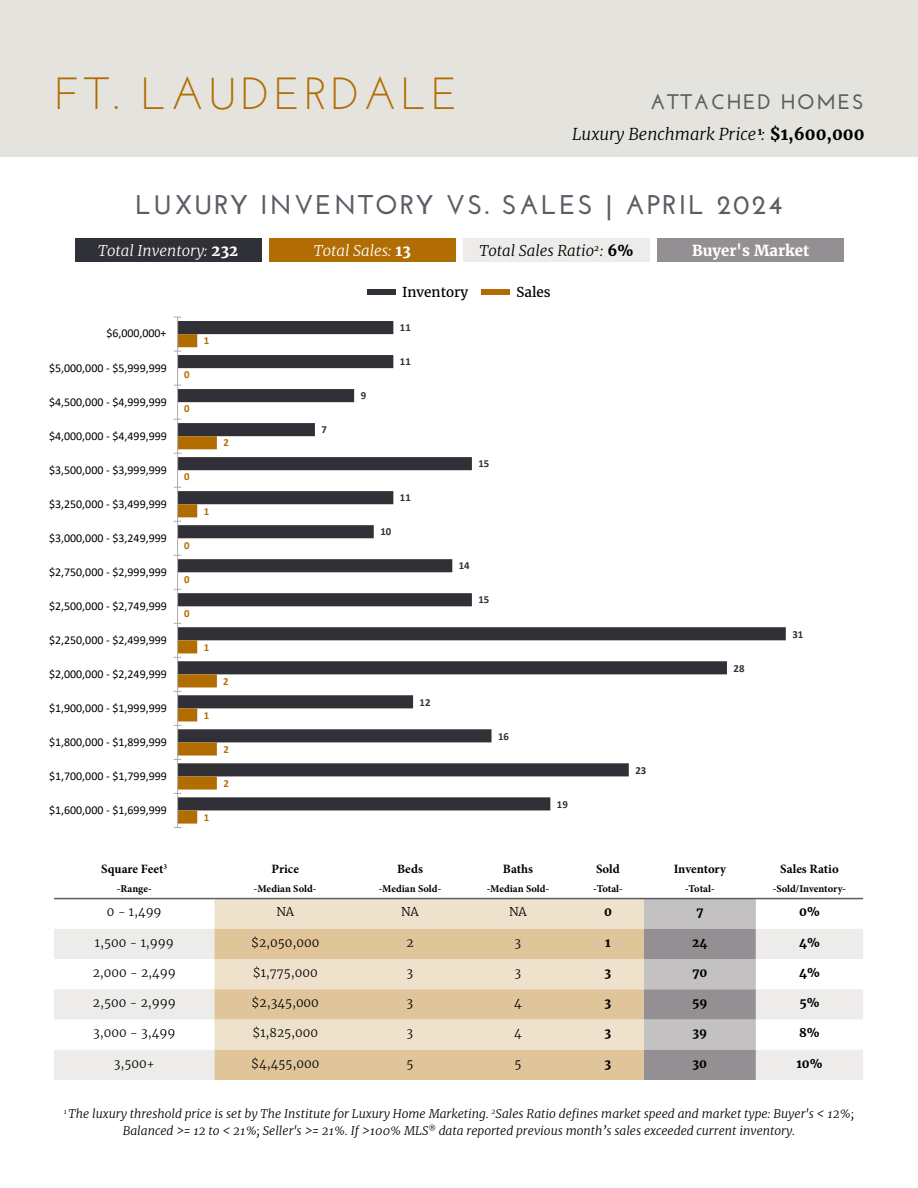
<style>
.page{position:relative;width:918px;height:1188px;background:#fff}
.page>*{position:absolute;margin:0;border:0;box-sizing:border-box;transform-origin:0 0}
.t1{font:45px "Josefin Sans";letter-spacing:.08em;color:#b16d03}
.t2{font:700 27px "Josefin Sans";letter-spacing:.08em;color:#5c5c65}
.t3{font:700 21px "Josefin Sans";letter-spacing:.08em;color:#5c5c65}
.t4{font:italic 300 16.5px "Merriweather";color:#000}
.t5{font:italic 300 15px "Merriweather";color:#fff}
.t6{font:italic 300 15px "Merriweather";color:#000}
.t7{font:700 15px "Merriweather";color:#fff}
.t8{font:13.5px "Merriweather";color:#000}
.t9{font:700 12.75px "Minion Pro";color:#000}
.t10{font:12px "Calibri";color:#000}
.t11{font:italic 300 12px/16.5px "Merriweather";color:#000;text-align:center}
.t12{font:300 12px "Merriweather";color:#000}
.t13{font:700 12px "Merriweather";color:#000}
.t14{font:700 10.8px "Calibri";color:#303036}
.t15{font:700 10.8px "Calibri";color:#b26d01}
.t16{font:700 10.5px "Minion Pro";color:#000}
.s1{font-weight:700;font-style:normal}
</style>
<div class="page">
<div style="left:0;top:0;width:918px;height:158px;background:#e5e3dd"></div>
<div style="left:215px;top:899px;width:429px;height:30px;background:#efe2cd"></div>
<svg style="left:54px;top:929px;width:809px;height:151px;fill:#edecea"></svg>
<svg style="left:215px;top:929px;width:429px;height:151px;background:#e6d0ae"></svg>
<svg style="left:644px;top:899px;width:112px;height:181px;background:#aca8ab"></svg>
<hr style="left:54px;top:898px;width:161px;height:1px;background:#5c5c65">
<hr style="left:215px;top:898px;width:141px;height:1px;background:#5c5c65">
<hr style="left:356px;top:898px;width:108px;height:1px;background:#5c5c65">
<hr style="left:464px;top:898px;width:108px;height:1px;background:#5c5c65">
<hr style="left:572px;top:898px;width:72px;height:1px;background:#5c5c65">
<hr style="left:644px;top:898px;width:112px;height:1px;background:#5c5c65">
<hr style="left:756px;top:898px;width:107px;height:1px;background:#5c5c65">
<svg style="left:178px;top:321px;width:608px;height:489px"></svg>
<hr style="left:177px;top:317px;width:1px;height:511px;background:#afabab">
<svg style="left:174px;top:334px;width:43px;height:494px"></svg>
<div style="left:367px;top:289px;width:29px;height:5px;background:#303037"></div>
<div style="left:482px;top:289px;width:28px;height:5px;background:#b16d03"></div>
<div style="left:657px;top:238px;width:187px;height:24px;background:#948f93"></div>
<div style="left:75px;top:238px;width:187px;height:24px;background:#303037"></div>
<div style="left:269px;top:238px;width:187px;height:24px;background:#b16d03"></div>
<div style="left:463px;top:238px;width:187px;height:24px;background:#edecea"></div>
<h1 class="t1" style="left:54px;top:65px;width:405px">FT. LAUDERDALE</h1>
<h3 class="t3" style="left:650px;top:89px;width:215px">ATTACHED HOMES</h3>
<h3 class="t4" style="left:572px;top:122px;width:294px">Luxury Benchmark Price <sup>1</sup>: <span class="s1">$1,600,000</span></h3>
<h2 class="t2" style="left:136px;top:188px;width:648px">LUXURY INVENTORY VS. SALES | APRIL 2024</h2>
<p class="t5" style="left:98px;top:240px;width:141px">Total Inventory: <span class="s1">232</span></p>
<p class="t5" style="left:314px;top:240px;width:99px">Total Sales: <span class="s1">13</span></p>
<p class="t6" style="left:480px;top:240px;width:155px">Total Sales Ratio<sup>2</sup> : <span class="s1">6%</span></p>
<p class="t7" style="left:692px;top:241px;width:119px">Buyer's Market</p>
<p class="t10" style="left:106px;top:325px;width:62px">$6,000,000+</p>
<p class="t10" style="left:49px;top:359px;width:119px">$5,000,000 - $5,999,999</p>
<p class="t10" style="left:49px;top:393px;width:119px">$4,500,000 - $4,999,999</p>
<p class="t10" style="left:49px;top:427px;width:119px">$4,000,000 - $4,499,999</p>
<p class="t10" style="left:49px;top:461px;width:119px">$3,500,000 - $3,999,999</p>
<p class="t10" style="left:49px;top:495px;width:119px">$3,250,000 - $3,499,999</p>
<p class="t10" style="left:49px;top:529px;width:119px">$3,000,000 - $3,249,999</p>
<p class="t10" style="left:49px;top:563px;width:119px">$2,750,000 - $2,999,999</p>
<p class="t10" style="left:49px;top:597px;width:119px">$2,500,000 - $2,749,999</p>
<p class="t10" style="left:49px;top:631px;width:119px">$2,250,000 - $2,499,999</p>
<p class="t10" style="left:49px;top:666px;width:119px">$2,000,000 - $2,249,999</p>
<p class="t10" style="left:49px;top:700px;width:119px">$1,900,000 - $1,999,999</p>
<p class="t10" style="left:49px;top:734px;width:119px">$1,800,000 - $1,899,999</p>
<p class="t10" style="left:49px;top:768px;width:119px">$1,700,000 - $1,799,999</p>
<p class="t10" style="left:49px;top:802px;width:119px">$1,600,000 - $1,699,999</p>
<p class="t9" style="left:101px;top:860px;width:67px">Square Feet<sup>3</sup></p>
<p class="t16" style="left:117px;top:882px;width:36px">-Range-</p>
<p class="t15" style="left:184px;top:367px;width:7px">0</p>
<p class="t15" style="left:184px;top:401px;width:7px">0</p>
<p class="t15" style="left:184px;top:469px;width:7px">0</p>
<p class="t15" style="left:184px;top:537px;width:7px">0</p>
<p class="t15" style="left:184px;top:571px;width:7px">0</p>
<p class="t15" style="left:184px;top:605px;width:7px">0</p>
<p class="t15" style="left:204px;top:333px;width:7px">1</p>
<p class="t15" style="left:223px;top:435px;width:7px">2</p>
<p class="t15" style="left:204px;top:503px;width:7px">1</p>
<p class="t15" style="left:204px;top:639px;width:7px">1</p>
<p class="t15" style="left:204px;top:708px;width:7px">1</p>
<p class="t15" style="left:204px;top:810px;width:7px">1</p>
<p class="t15" style="left:223px;top:673px;width:7px">2</p>
<p class="t15" style="left:223px;top:742px;width:7px">2</p>
<p class="t15" style="left:223px;top:776px;width:7px">2</p>
<p class="t14" style="left:321px;top:422px;width:7px">7</p>
<p class="t9" style="left:272px;top:860px;width:29px">Price</p>
<p class="t16" style="left:254px;top:882px;width:64px">-Median Sold-</p>
<p class="t14" style="left:361px;top:388px;width:7px">9</p>
<p class="t8" style="left:402px;top:284px;width:68px">Inventory</p>
<p class="t8" style="left:516px;top:284px;width:36px">Sales</p>
<p class="t14" style="left:400px;top:320px;width:12px">11</p>
<p class="t14" style="left:400px;top:354px;width:12px">11</p>
<p class="t14" style="left:400px;top:490px;width:12px">11</p>
<p class="t14" style="left:380px;top:524px;width:12px">10</p>
<p class="t14" style="left:478px;top:456px;width:12px">15</p>
<p class="t14" style="left:459px;top:558px;width:12px">14</p>
<p class="t14" style="left:478px;top:592px;width:12px">15</p>
<p class="t14" style="left:420px;top:694px;width:12px">12</p>
<p class="t9" style="left:397px;top:860px;width:27px">Beds</p>
<p class="t16" style="left:379px;top:882px;width:64px">-Median Sold-</p>
<p class="t14" style="left:498px;top:728px;width:12px">16</p>
<p class="t14" style="left:557px;top:796px;width:12px">19</p>
<p class="t9" style="left:503px;top:860px;width:32px">Baths</p>
<p class="t16" style="left:487px;top:882px;width:64px">-Median Sold-</p>
<p class="t14" style="left:635px;top:762px;width:12px">23</p>
<p class="t9" style="left:596px;top:860px;width:25px">Sold</p>
<p class="t16" style="left:593px;top:882px;width:31px">-Total-</p>
<p class="t14" style="left:734px;top:660px;width:12px">28</p>
<p class="t9" style="left:674px;top:860px;width:54px">Inventory</p>
<p class="t16" style="left:685px;top:882px;width:31px">-Total-</p>
<p class="t14" style="left:792px;top:626px;width:12px">31</p>
<p class="t9" style="left:780px;top:860px;width:60px">Sales Ratio</p>
<p class="t16" style="left:773px;top:882px;width:75px">-Sold/Inventory-</p>
<p class="t12" style="left:107px;top:905px;width:56px">0 - 1,499</p>
<p class="t12" style="left:276px;top:905px;width:19px">NA</p>
<p class="t12" style="left:401px;top:905px;width:19px">NA</p>
<p class="t12" style="left:509px;top:905px;width:19px">NA</p>
<p class="t13" style="left:604px;top:905px;width:9px">0</p>
<p class="t13" style="left:696px;top:905px;width:8px">7</p>
<p class="t13" style="left:799px;top:905px;width:22px">0%</p>
<p class="t12" style="left:95px;top:935px;width:80px">1,500 - 1,999</p>
<p class="t12" style="left:251px;top:935px;width:70px">$2,050,000</p>
<p class="t12" style="left:406px;top:935px;width:9px">2</p>
<p class="t12" style="left:515px;top:935px;width:8px">3</p>
<p class="t13" style="left:605px;top:935px;width:7px">1</p>
<p class="t13" style="left:692px;top:935px;width:17px">24</p>
<p class="t13" style="left:799px;top:935px;width:22px">4%</p>
<p class="t12" style="left:93px;top:965px;width:84px">2,000 - 2,499</p>
<p class="t12" style="left:253px;top:965px;width:67px">$1,775,000</p>
<p class="t12" style="left:407px;top:965px;width:8px">3</p>
<p class="t12" style="left:515px;top:965px;width:8px">3</p>
<p class="t13" style="left:605px;top:965px;width:8px">3</p>
<p class="t13" style="left:692px;top:965px;width:16px">70</p>
<p class="t13" style="left:799px;top:965px;width:22px">4%</p>
<p class="t12" style="left:93px;top:995px;width:84px">2,500 - 2,999</p>
<p class="t12" style="left:252px;top:995px;width:69px">$2,345,000</p>
<p class="t12" style="left:407px;top:995px;width:8px">3</p>
<p class="t12" style="left:514px;top:995px;width:9px">4</p>
<p class="t13" style="left:605px;top:995px;width:8px">3</p>
<p class="t13" style="left:692px;top:995px;width:17px">59</p>
<p class="t13" style="left:799px;top:995px;width:22px">5%</p>
<p class="t12" style="left:93px;top:1026px;width:84px">3,000 - 3,499</p>
<p class="t12" style="left:252px;top:1026px;width:67px">$1,825,000</p>
<p class="t12" style="left:407px;top:1026px;width:8px">3</p>
<p class="t12" style="left:514px;top:1026px;width:9px">4</p>
<p class="t13" style="left:605px;top:1026px;width:8px">3</p>
<p class="t13" style="left:693px;top:1026px;width:16px">39</p>
<p class="t13" style="left:799px;top:1026px;width:22px">8%</p>
<p class="t12" style="left:114px;top:1056px;width:42px">3,500+</p>
<p class="t12" style="left:251px;top:1056px;width:70px">$4,455,000</p>
<p class="t12" style="left:406px;top:1056px;width:8px">5</p>
<p class="t12" style="left:514px;top:1056px;width:8px">5</p>
<p class="t13" style="left:605px;top:1056px;width:8px">3</p>
<p class="t13" style="left:693px;top:1056px;width:16px">30</p>
<p class="t13" style="left:796px;top:1056px;width:28px">10%</p>
<p class="t11" style="left:64px;top:1105px;width:792px"><sup>1</sup> The luxury threshold price is set by The Institute for Luxury Home Marketing. <sup>2</sup>Sales Ratio defines market speed and market type: Buyer's &lt; 12%;<br>Balanced &gt;= 12 to &lt; 21%; Seller's &gt;= 21%. If &gt;100% MLS<sup>®</sup> data reported previous month’s sales exceeded current inventory.</p>
</div>
